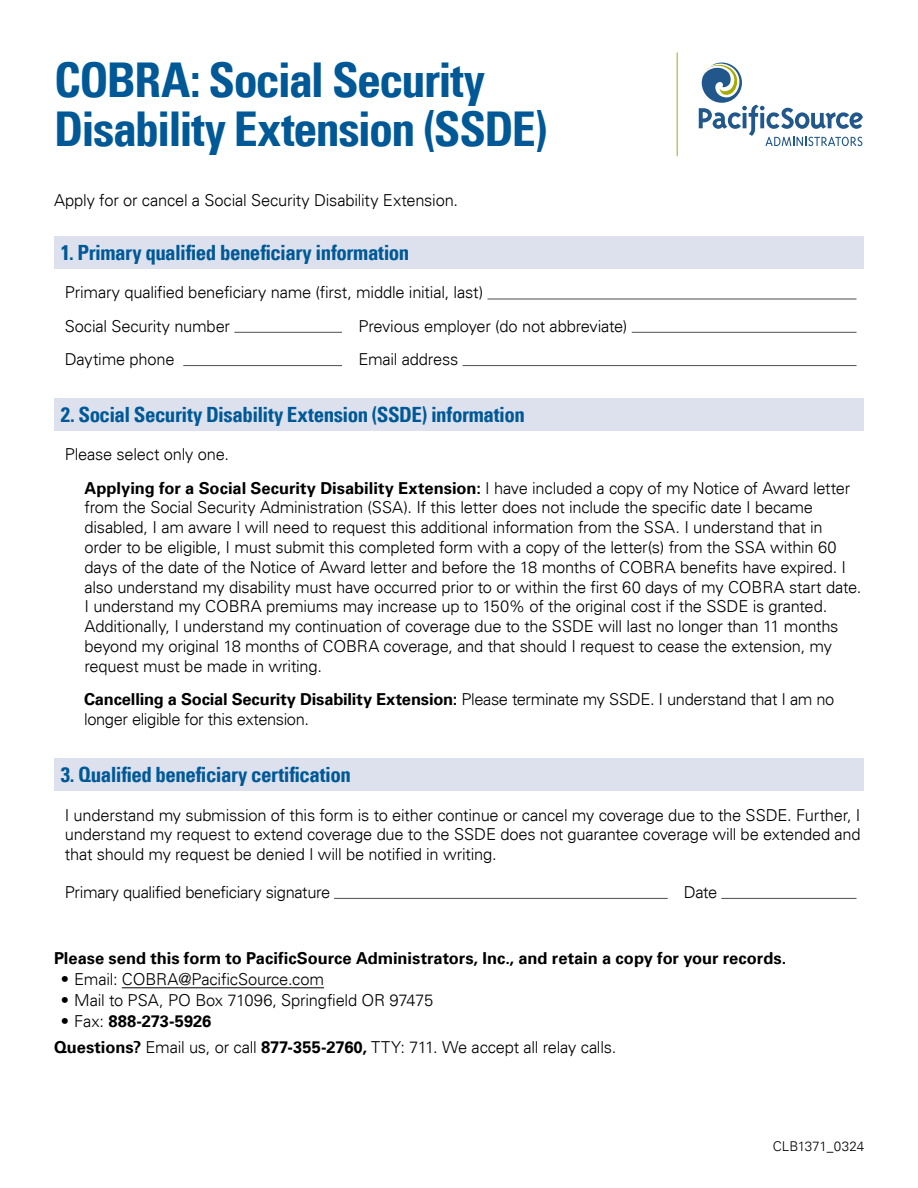
<style>
.page{position:relative;width:918px;height:1188px;background:#fff}
.page>*{position:absolute;margin:0;border:0;box-sizing:border-box;transform-origin:0 0}
.t1{font:700 condensed 48px/49.5px "Univers LT";letter-spacing:-.035em;color:#005996}
.H2_Form_Section_Header{font:700 condensed 21px "Univers LT";letter-spacing:-.025em;color:#005996}
.P_Form_Line{font:300 16.5px/19.8px "Univers LT";letter-spacing:-.015em;color:#000}
.t2{font:700 16.5px "Univers LT";color:#000}
.t3{font:300 13.5px "Univers LT";color:#000}
.s1{font-weight:700}
.s2{font-weight:300}
</style>
<div class="page">
<div style="left:54px;top:236px;width:810px;height:33px;background:#dde1ee"></div>
<hr style="left:488px;top:299px;width:369px;height:1px;background:#4d4d4f">
<hr style="left:234px;top:332px;width:108px;height:1px;background:#4d4d4f">
<hr style="left:632px;top:332px;width:225px;height:1px;background:#4d4d4f">
<hr style="left:183px;top:365px;width:159px;height:1px;background:#4d4d4f">
<hr style="left:463px;top:365px;width:393px;height:1px;background:#4d4d4f">
<div style="left:54px;top:398px;width:810px;height:33px;background:#dde1ee"></div>
<div style="left:54px;top:759px;width:810px;height:32px;background:#dde1ee"></div>
<hr style="left:334px;top:898px;width:334px;height:1px;background:#4d4d4f">
<hr style="left:721px;top:898px;width:136px;height:1px;background:#4d4d4f">
<hr style="left:122px;top:987px;width:202px;height:1px;background:#000">
<hr style="left:677px;top:52px;width:1px;height:104px;background:#a9b533">
<svg style="left:699px;top:63px;width:164px;height:83px"></svg>
<h1 class="t1" style="left:54px;top:55px;width:495px">COBRA: Social Security<br>Disability Extension (SSDE)</h1>
<p class="P_Form_Line" style="left:54px;top:190px;width:406px">Apply for or cancel a Social Security Disability Extension.</p>
<h2 class="H2_Form_Section_Header" style="left:61px;top:239px;width:350px">1. Primary qualified beneficiary information</h2>
<p class="P_Form_Line" style="left:65px;top:283px;width:420px">Primary qualified beneficiary name (first, middle initial, last)</p>
<p class="P_Form_Line" style="left:65px;top:316px;width:167px">Social Security number</p>
<p class="P_Form_Line" style="left:358px;top:316px;width:271px">Previous employer (do not abbreviate)</p>
<p class="P_Form_Line" style="left:65px;top:349px;width:111px">Daytime phone</p>
<p class="P_Form_Line" style="left:358px;top:349px;width:101px">Email address</p>
<h2 class="H2_Form_Section_Header" style="left:61px;top:401px;width:466px">2. Social Security Disability Extension (SSDE) information</h2>
<p class="P_Form_Line" style="left:65px;top:445px;width:166px">Please select only one.</p>
<p class="P_Form_Line" style="left:85px;top:478px;width:778px"><span class="s1">Applying for a Social Security Disability Extension:</span> I have included a copy of my Notice of Award letter from the Social Security Administration (SSA). If this letter does not include the specific date I became disabled, I am aware I will need to request this additional information from the SSA. I understand that in order to be eligible, I must submit this completed form with a copy of the letter(s) from the SSA within 60 days of the date of the Notice of Award letter and before the 18 months of COBRA benefits have expired. I also understand my disability must have occurred prior to or within the first 60 days of my COBRA start date.<br>I understand my COBRA premiums may increase up to 150% of the original cost if the SSDE is granted.<br>Additionally, I understand my continuation of coverage due to the SSDE will last no longer than 11 months beyond my original 18 months of COBRA coverage, and that should I request to cease the extension, my request must be made in writing.</p>
<p class="P_Form_Line" style="left:84px;top:689px;width:752px"><span class="s1">Cancelling a Social Security Disability Extension:</span> Please terminate my SSDE. I understand that I am no longer eligible for this extension.</p>
<h2 class="H2_Form_Section_Header" style="left:61px;top:762px;width:292px">3. Qualified beneficiary certification</h2>
<p class="P_Form_Line" style="left:65px;top:805px;width:797px;text-align:justify">I understand my submission of this form is to either continue or cancel my coverage due to the SSDE. Further, I understand my request to extend coverage due to the SSDE does not guarantee coverage will be extended and that should my request be denied I will be notified in writing.</p>
<p class="P_Form_Line" style="left:65px;top:882px;width:267px">Primary qualified beneficiary signature</p>
<p class="P_Form_Line" style="left:684px;top:882px;width:35px">Date</p>
<p class="t2" style="left:54px;top:948px;width:734px">Please send this form to PacificSource Administrators, Inc., and retain a copy for your records.</p>
<p class="P_Form_Line" style="left:61px;top:969px;width:265px">• Email: COBRA@PacificSource.com</p>
<p class="P_Form_Line" style="left:61px;top:990px;width:374px">• Mail to PSA, PO Box 71096, Springfield OR 97475</p>
<p class="t2" style="left:61px;top:1011px;width:152px"><span class="s2">• Fax:</span> 888-273-5926</p>
<p class="P_Form_Line" style="left:54px;top:1038px;width:564px"><span class="s1">Questions?</span> Email us, or call <span class="s1">877-355-2760,</span> TTY: 711. We accept all relay calls.</p>
<p class="t3" style="left:773px;top:1138px;width:93px">CLB1371_0324</p>
</div>
